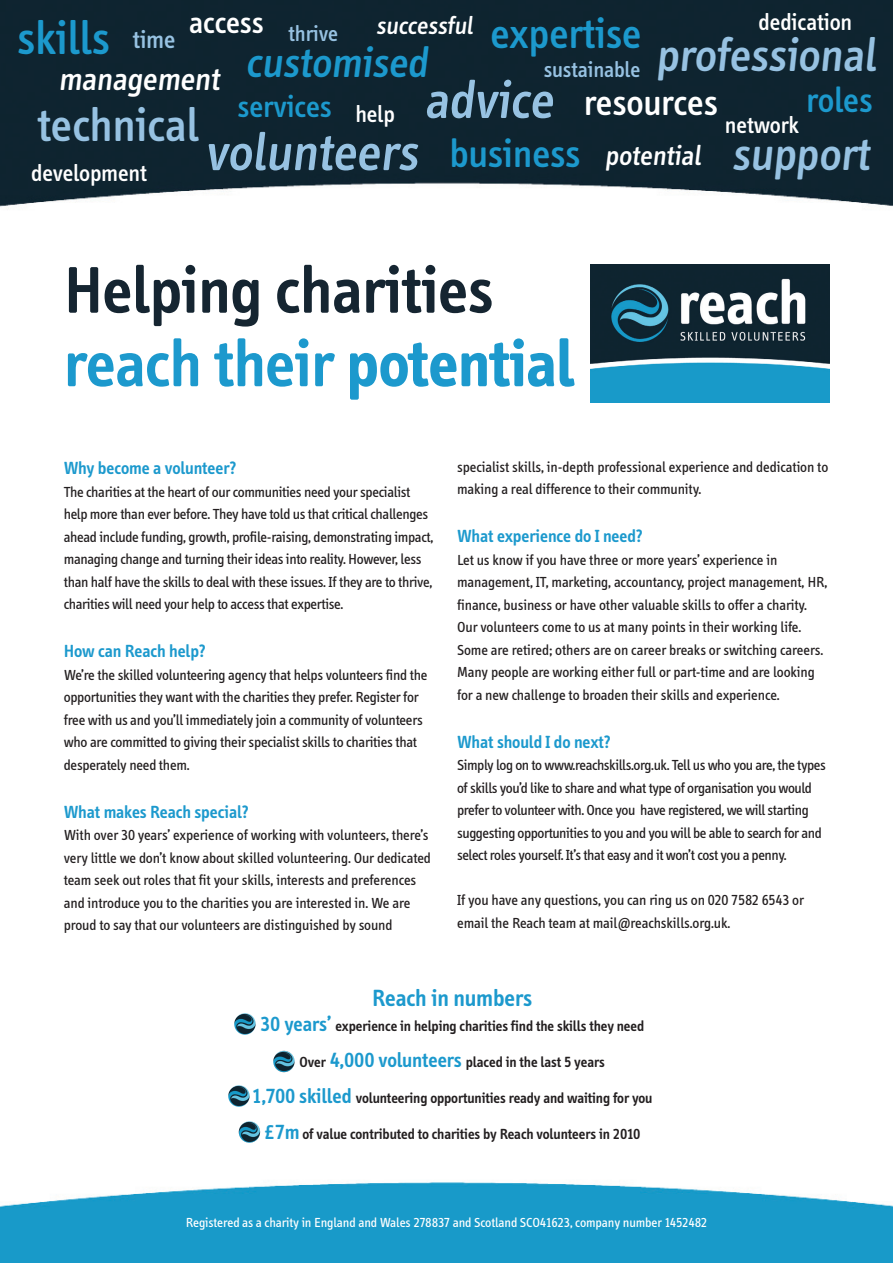
<style>
.page{position:relative;width:893px;height:1263px;background:#fff}
.page>*{position:absolute;margin:0;border:0;box-sizing:border-box;transform-origin:0 0}
.Main_headline{font:600 67.5px/73.5px "Info";color:#152531}
.t1{font:500 54px "Info";color:#97c2e2}
.t2{font:500 48px "Info";color:#97c2e2}
.t3{font:500 48px "Info";color:#1c99cd}
.t4{font:500 43.5px "Info";color:#1c99cd}
.t5{font:500 40.5px "Info";color:#1c99cd}
.t6{font:500 37.5px "Info";color:#fff}
.t7{font:500 36px "Info";color:#1c99cd}
.t8{font:500 33px "Info";color:#fff}
.t9{font:500 31.5px "Info";color:#1c99cd}
.t10{font:500 31.5px "Info";color:#fff}
.t11{font:500 28.5px "Info";color:#fff}
.t12{font:500 25.5px "Info";color:#fff}
.t13{font:500 25.5px "Info";color:#97c2e2}
.t14{font:500 24px "Info";color:#fff}
.Sub_head_-_blue_bloc{font:600 24px "Info";color:#1c99cd}
.t15{font:500 22.5px "Info";color:#97c2e2}
.Sub_head_-_blue{font:600 18px "Info";color:#1c99cd}
.Body_copy{font:15px/22.5px "Info";letter-spacing:-.01em;color:#231f20}
.Sub_head_-_blue_bloc-2{font:600 15px "Info";color:#231f20}
.Body_copy-2{font:13.5px "Info";color:#fff}
.s1{color:#1c99cd}
.s2{font-weight:700;color:#1c99cd}
.s3{font-size:21px;color:#1c99cd}
</style>
<div class="page">
<img style="left:591px;top:265px;width:238px;height:137px">
<img style="left:0;top:1182px;width:893px;height:81px">
<img style="left:234px;top:1013px;width:22px;height:22px;border-radius:11px">
<img style="left:273px;top:1051px;width:22px;height:21px;border-radius:11px">
<img style="left:228px;top:1085px;width:22px;height:22px;border-radius:11px">
<img style="left:239px;top:1121px;width:21px;height:22px;border-radius:11px">
<img style="left:0;top:0;width:893px;height:207px">
<p class="t14" style="left:759px;top:8px;width:95px">dedication</p>
<p class="t12" style="left:376px;top:11px;width:102px">successful</p>
<p class="t4" style="left:490px;top:9px;width:152px">expertise</p>
<p class="t10" style="left:189px;top:5px;width:76px">access</p>
<p class="t4" style="left:246px;top:38px;width:189px">customised</p>
<p class="t14" style="left:355px;top:101px;width:41px">help</p>
<p class="t3" style="left:17px;top:11px;width:94px">skills</p>
<p class="t15" style="left:289px;top:21px;width:51px">thrive</p>
<p class="t13" style="left:133px;top:25px;width:44px">time</p>
<p class="t2" style="left:656px;top:29px;width:227px">professional</p>
<p class="t15" style="left:544px;top:57px;width:98px">sustainable</p>
<p class="t8" style="left:59px;top:61px;width:167px">management</p>
<p class="t1" style="left:424px;top:70px;width:138px">advice</p>
<p class="t6" style="left:584px;top:82px;width:135px">resources</p>
<p class="t7" style="left:806px;top:80px;width:68px">roles</p>
<p class="t2" style="left:732px;top:127px;width:145px">support</p>
<p class="t9" style="left:238px;top:89px;width:96px">services</p>
<p class="t2" style="left:37px;top:98px;width:163px">technical</p>
<p class="t14" style="left:31px;top:159px;width:117px">development</p>
<p class="t14" style="left:725px;top:111px;width:76px">network</p>
<p class="t1" style="left:205px;top:122px;width:222px">volunteers</p>
<p class="t5" style="left:449px;top:131px;width:132px">business</p>
<p class="t11" style="left:605px;top:140px;width:101px">potential</p>
<p class="Main_headline" style="left:64px;top:254px;width:512px">Helping charities <span class="s1">reach their</span> <span class="s2">potential</span></p>
<p class="Sub_head_-_blue" style="left:64px;top:458px;width:174px">Why become a volunteer?</p>
<p class="Body_copy" style="left:64px;top:480px;width:371px">The charities at the heart of our communities need your specialist help more than ever before. They have told us that critical challenges ahead include funding, growth, profile-raising, demonstrating impact, managing change and turning their ideas into reality. However, less than half have the skills to deal with these issues. If they are to thrive, charities will need your help to access that expertise.</p>
<p class="Sub_head_-_blue" style="left:64px;top:641px;width:143px">How can Reach help?</p>
<p class="Body_copy" style="left:64px;top:663px;width:365px">We’re the skilled volunteering agency that helps volunteers find the opportunities they want with the charities they prefer. Register for free with us and you’ll immediately join a community of volunteers who are committed to giving their specialist skills to charities that desperately need them.</p>
<p class="Sub_head_-_blue" style="left:64px;top:801px;width:186px">What makes Reach special?</p>
<p class="Body_copy" style="left:64px;top:824px;width:369px">With over 30 years’ experience of working with volunteers, there’s very little we don’t know about skilled volunteering. Our dedicated team seek out roles that fit your skills, interests and preferences and introduce you to the charities you are interested in. We are proud to say that our volunteers are distinguished by sound</p>
<p class="Body_copy" style="left:457px;top:456px;width:373px">specialist skills, in-depth professional experience and dedication to making a real difference to their community.</p>
<p class="Sub_head_-_blue" style="left:457px;top:526px;width:187px">What experience do I need?</p>
<p class="Body_copy" style="left:457px;top:549px;width:372px">Let us know if you have three or more years’ experience in management, IT, marketing, accountancy, project management, HR, finance, business or have other valuable skills to offer a charity.<br>Our volunteers come to us at many points in their working life.<br>Some are retired; others are on career breaks or switching careers.<br>Many people are working either full or part-time and are looking for a new challenge to broaden their skills and experience.</p>
<p class="Sub_head_-_blue" style="left:457px;top:732px;width:155px">What should I do next?</p>
<p class="Body_copy" style="left:457px;top:754px;width:370px">Simply log on to www.reachskills.org.uk. Tell us who you are, the types of skills you’d like to share and what type of organisation you would prefer to volunteer with. Once you have registered, we will starting suggesting opportunities to you and you will be able to search for and select roles yourself. It’s that easy and it won’t cost you a penny.</p>
<p class="Body_copy" style="left:457px;top:889px;width:348px">If you have any questions, you can ring us on 020 7582 6543 or email the Reach team at mail@reachskills.org.uk.</p>
<p class="Sub_head_-_blue_bloc" style="left:372px;top:984px;width:161px">Reach in numbers</p>
<p class="Sub_head_-_blue_bloc-2" style="left:260px;top:1018px;width:385px"><span class="s3">30 years’</span> experience in helping charities find the skills they need</p>
<p class="Sub_head_-_blue_bloc-2" style="left:300px;top:1054px;width:307px">Over <span class="s3">4,000 volunteers</span> placed in the last 5 years</p>
<p class="Sub_head_-_blue_bloc-2" style="left:252px;top:1090px;width:402px"><span class="s3">1,700 skilled</span> volunteering opportunities ready and waiting for you</p>
<p class="Sub_head_-_blue_bloc-2" style="left:264px;top:1126px;width:378px"><span class="s3">£7m</span> of value contributed to charities by Reach volunteers in 2010</p>
<p class="Body_copy-2" style="left:186px;top:1215px;width:523px">Registered as a charity in England and Wales 278837 and Scotland SCO41623, company number 1452482</p>
</div>
